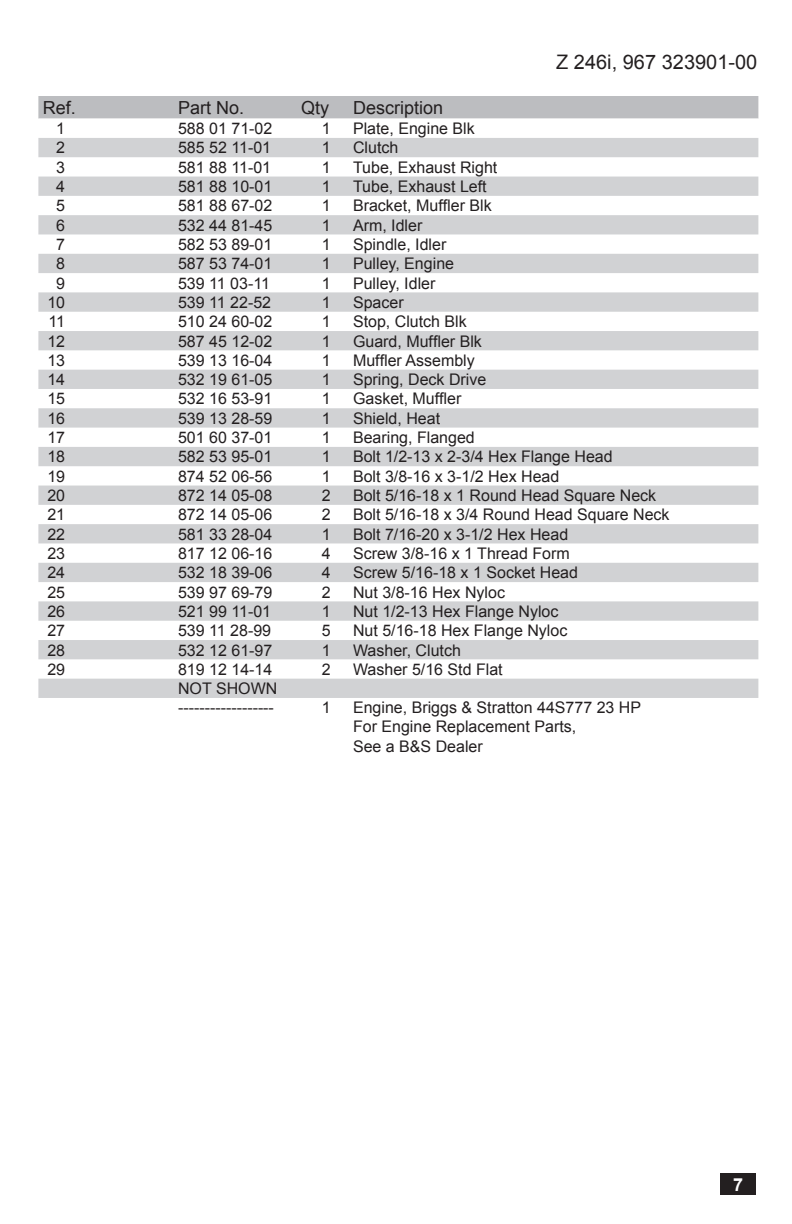
<style>
.page{position:relative;width:792px;height:1224px;background:#fff}
.page>*{position:absolute;margin:0;border:0;box-sizing:border-box;transform-origin:0 0}
.t1{font:20px "Arial";color:#231f20}
.Part_Head{font:18px "Arial";color:#231f20}
.t2{font:700 18px "Arial";color:#fff}
.PARTS{font:16px/19.2px "Arial";color:#231f20}
</style>
<div class="page">
<div style="left:721px;top:1174px;width:35px;height:21px;background:#231f20"></div>
<div style="left:38px;top:96px;width:720px;height:23px;background:#bcbdc0"></div>
<svg style="left:38px;top:138px;width:720px;height:560px"></svg>
<p class="t1" style="left:556px;top:48px;width:203px">Z 246i, 967 323901-00</p>
<p class="Part_Head" style="left:43px;top:96px;width:35px">Ref.</p>
<p class="Part_Head" style="left:178px;top:96px;width:68px">Part No.</p>
<p class="Part_Head" style="left:301px;top:96px;width:30px">Qty</p>
<p class="Part_Head" style="left:353px;top:96px;width:92px">Description</p>
<p class="PARTS" style="left:56px;top:119px;width:10px">1</p>
<p class="PARTS" style="left:178px;top:119px;width:96px">588 01 71-02</p>
<p class="PARTS" style="left:322px;top:119px;width:10px">1</p>
<p class="PARTS" style="left:353px;top:119px;width:123px">Plate, Engine Blk</p>
<p class="PARTS" style="left:56px;top:138px;width:10px">2</p>
<p class="PARTS" style="left:178px;top:138px;width:95px">585 52 11-01</p>
<p class="PARTS" style="left:322px;top:138px;width:10px">1</p>
<p class="PARTS" style="left:353px;top:138px;width:47px">Clutch</p>
<p class="PARTS" style="left:56px;top:158px;width:10px">3</p>
<p class="PARTS" style="left:178px;top:158px;width:95px">581 88 11-01</p>
<p class="PARTS" style="left:322px;top:158px;width:10px">1</p>
<p class="PARTS" style="left:353px;top:158px;width:146px">Tube, Exhaust Right</p>
<p class="PARTS" style="left:56px;top:177px;width:10px">4</p>
<p class="PARTS" style="left:178px;top:177px;width:96px">581 88 10-01</p>
<p class="PARTS" style="left:322px;top:177px;width:10px">1</p>
<p class="PARTS" style="left:353px;top:177px;width:135px">Tube, Exhaust Left</p>
<p class="PARTS" style="left:56px;top:196px;width:10px">5</p>
<p class="PARTS" style="left:178px;top:196px;width:96px">581 88 67-02</p>
<p class="PARTS" style="left:322px;top:196px;width:10px">1</p>
<p class="PARTS" style="left:353px;top:196px;width:140px">Bracket, Muffler Blk</p>
<p class="PARTS" style="left:56px;top:216px;width:10px">6</p>
<p class="PARTS" style="left:178px;top:216px;width:96px">532 44 81-45</p>
<p class="PARTS" style="left:322px;top:216px;width:10px">1</p>
<p class="PARTS" style="left:353px;top:216px;width:71px">Arm, Idler</p>
<p class="PARTS" style="left:56px;top:235px;width:10px">7</p>
<p class="PARTS" style="left:178px;top:235px;width:96px">582 53 89-01</p>
<p class="PARTS" style="left:322px;top:235px;width:10px">1</p>
<p class="PARTS" style="left:353px;top:235px;width:95px">Spindle, Idler</p>
<p class="PARTS" style="left:56px;top:254px;width:10px">8</p>
<p class="PARTS" style="left:178px;top:254px;width:96px">587 53 74-01</p>
<p class="PARTS" style="left:322px;top:254px;width:10px">1</p>
<p class="PARTS" style="left:353px;top:254px;width:103px">Pulley, Engine</p>
<p class="PARTS" style="left:56px;top:274px;width:10px">9</p>
<p class="PARTS" style="left:178px;top:274px;width:93px">539 11 03-11</p>
<p class="PARTS" style="left:322px;top:274px;width:10px">1</p>
<p class="PARTS" style="left:353px;top:274px;width:84px">Pulley, Idler</p>
<p class="PARTS" style="left:47px;top:293px;width:19px">10</p>
<p class="PARTS" style="left:178px;top:293px;width:95px">539 11 22-52</p>
<p class="PARTS" style="left:322px;top:293px;width:10px">1</p>
<p class="PARTS" style="left:353px;top:293px;width:52px">Spacer</p>
<p class="PARTS" style="left:49px;top:312px;width:18px">11</p>
<p class="PARTS" style="left:178px;top:312px;width:96px">510 24 60-02</p>
<p class="PARTS" style="left:322px;top:312px;width:10px">1</p>
<p class="PARTS" style="left:353px;top:312px;width:115px">Stop, Clutch Blk</p>
<p class="PARTS" style="left:47px;top:331px;width:19px">12</p>
<p class="PARTS" style="left:178px;top:331px;width:96px">587 45 12-02</p>
<p class="PARTS" style="left:322px;top:331px;width:10px">1</p>
<p class="PARTS" style="left:353px;top:331px;width:130px">Guard, Muffler Blk</p>
<p class="PARTS" style="left:47px;top:351px;width:19px">13</p>
<p class="PARTS" style="left:178px;top:351px;width:96px">539 13 16-04</p>
<p class="PARTS" style="left:322px;top:351px;width:10px">1</p>
<p class="PARTS" style="left:353px;top:351px;width:123px">Muffler Assembly</p>
<p class="PARTS" style="left:47px;top:370px;width:19px">14</p>
<p class="PARTS" style="left:178px;top:370px;width:96px">532 19 61-05</p>
<p class="PARTS" style="left:322px;top:370px;width:10px">1</p>
<p class="PARTS" style="left:353px;top:370px;width:135px">Spring, Deck Drive</p>
<p class="PARTS" style="left:47px;top:389px;width:19px">15</p>
<p class="PARTS" style="left:178px;top:389px;width:96px">532 16 53-91</p>
<p class="PARTS" style="left:322px;top:389px;width:10px">1</p>
<p class="PARTS" style="left:353px;top:389px;width:110px">Gasket, Muffler</p>
<p class="PARTS" style="left:47px;top:409px;width:19px">16</p>
<p class="PARTS" style="left:178px;top:409px;width:96px">539 13 28-59</p>
<p class="PARTS" style="left:322px;top:409px;width:10px">1</p>
<p class="PARTS" style="left:353px;top:409px;width:89px">Shield, Heat</p>
<p class="PARTS" style="left:47px;top:428px;width:19px">17</p>
<p class="PARTS" style="left:178px;top:428px;width:96px">501 60 37-01</p>
<p class="PARTS" style="left:322px;top:428px;width:10px">1</p>
<p class="PARTS" style="left:353px;top:428px;width:123px">Bearing, Flanged</p>
<p class="PARTS" style="left:47px;top:447px;width:19px">18</p>
<p class="PARTS" style="left:178px;top:447px;width:96px">582 53 95-01</p>
<p class="PARTS" style="left:322px;top:447px;width:10px">1</p>
<p class="PARTS" style="left:353px;top:447px;width:261px">Bolt 1/2-13 x 2-3/4 Hex Flange Head</p>
<p class="PARTS" style="left:47px;top:467px;width:19px">19</p>
<p class="PARTS" style="left:178px;top:467px;width:96px">874 52 06-56</p>
<p class="PARTS" style="left:322px;top:467px;width:10px">1</p>
<p class="PARTS" style="left:353px;top:467px;width:208px">Bolt 3/8-16 x 3-1/2 Hex Head</p>
<p class="PARTS" style="left:47px;top:486px;width:19px">20</p>
<p class="PARTS" style="left:178px;top:486px;width:96px">872 14 05-08</p>
<p class="PARTS" style="left:322px;top:486px;width:10px">2</p>
<p class="PARTS" style="left:353px;top:486px;width:305px">Bolt 5/16-18 x 1 Round Head Square Neck</p>
<p class="PARTS" style="left:47px;top:505px;width:19px">21</p>
<p class="PARTS" style="left:178px;top:505px;width:96px">872 14 05-06</p>
<p class="PARTS" style="left:322px;top:505px;width:10px">2</p>
<p class="PARTS" style="left:353px;top:505px;width:318px">Bolt 5/16-18 x 3/4 Round Head Square Neck</p>
<p class="PARTS" style="left:47px;top:525px;width:19px">22</p>
<p class="PARTS" style="left:178px;top:525px;width:96px">581 33 28-04</p>
<p class="PARTS" style="left:322px;top:525px;width:10px">1</p>
<p class="PARTS" style="left:353px;top:525px;width:217px">Bolt 7/16-20 x 3-1/2 Hex Head</p>
<p class="PARTS" style="left:47px;top:544px;width:19px">23</p>
<p class="PARTS" style="left:178px;top:544px;width:96px">817 12 06-16</p>
<p class="PARTS" style="left:322px;top:544px;width:10px">4</p>
<p class="PARTS" style="left:353px;top:544px;width:218px">Screw 3/8-16 x 1 Thread Form</p>
<p class="PARTS" style="left:47px;top:563px;width:19px">24</p>
<p class="PARTS" style="left:178px;top:563px;width:96px">532 18 39-06</p>
<p class="PARTS" style="left:322px;top:563px;width:10px">4</p>
<p class="PARTS" style="left:353px;top:563px;width:226px">Screw 5/16-18 x 1 Socket Head</p>
<p class="PARTS" style="left:47px;top:583px;width:19px">25</p>
<p class="PARTS" style="left:178px;top:583px;width:96px">539 97 69-79</p>
<p class="PARTS" style="left:322px;top:583px;width:10px">2</p>
<p class="PARTS" style="left:353px;top:583px;width:154px">Nut 3/8-16 Hex Nyloc</p>
<p class="PARTS" style="left:47px;top:602px;width:19px">26</p>
<p class="PARTS" style="left:178px;top:602px;width:95px">521 99 11-01</p>
<p class="PARTS" style="left:322px;top:602px;width:10px">1</p>
<p class="PARTS" style="left:353px;top:602px;width:207px">Nut 1/2-13 Hex Flange Nyloc</p>
<p class="PARTS" style="left:47px;top:621px;width:19px">27</p>
<p class="PARTS" style="left:178px;top:621px;width:95px">539 11 28-99</p>
<p class="PARTS" style="left:322px;top:621px;width:10px">5</p>
<p class="PARTS" style="left:353px;top:621px;width:216px">Nut 5/16-18 Hex Flange Nyloc</p>
<p class="PARTS" style="left:47px;top:640px;width:19px">28</p>
<p class="PARTS" style="left:178px;top:640px;width:96px">532 12 61-97</p>
<p class="PARTS" style="left:322px;top:640px;width:10px">1</p>
<p class="PARTS" style="left:353px;top:640px;width:109px">Washer, Clutch</p>
<p class="PARTS" style="left:47px;top:660px;width:19px">29</p>
<p class="PARTS" style="left:178px;top:660px;width:96px">819 12 14-14</p>
<p class="PARTS" style="left:322px;top:660px;width:10px">2</p>
<p class="PARTS" style="left:353px;top:660px;width:151px">Washer 5/16 Std Flat</p>
<p class="PARTS" style="left:178px;top:679px;width:101px">NOT SHOWN</p>
<p class="PARTS" style="left:178px;top:698px;width:97px">------------------</p>
<p class="PARTS" style="left:322px;top:698px;width:10px">1</p>
<p class="PARTS" style="left:353px;top:698px;width:290px">Engine, Briggs &amp; Stratton 44S777 23 HP<br>For Engine Replacement Parts,<br>See a B&amp;S Dealer</p>
<p class="t2" style="left:733px;top:1172px;width:12px">7</p>
</div>
